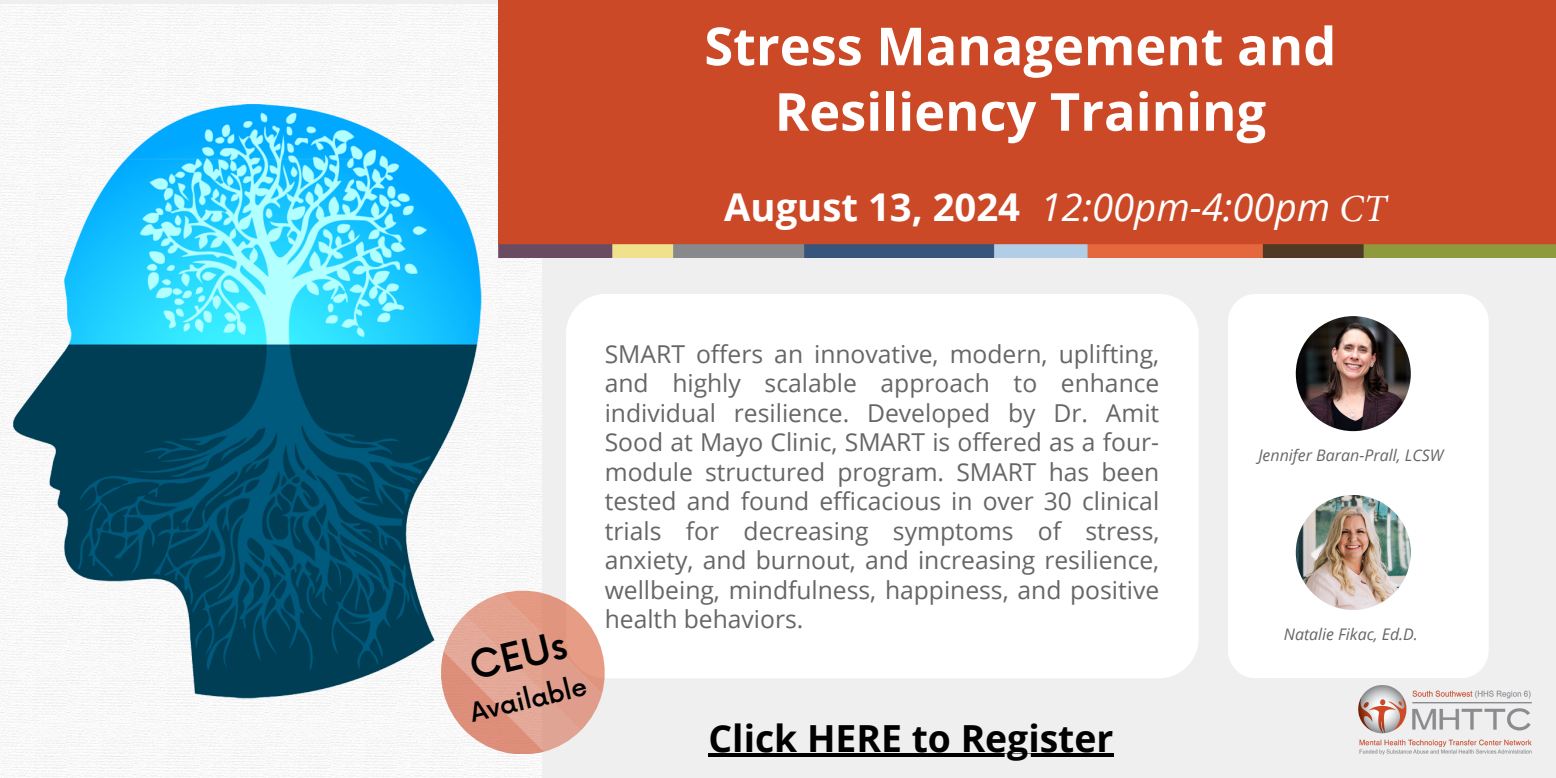
<style>
.page{position:relative;width:1556px;height:778px;background:#fff}
.page>*{position:absolute;margin:0;border:0;box-sizing:border-box;transform-origin:0 0}
.t1{font:700 52.41px/65.5px "Open Sans";color:#fff;text-align:center}
.t2{font:500 38.34px "Now";color:#000}
.t3{font:italic 38.31px "Open Sans";color:#fff}
.t4{font:700 37.29px "Open Sans";color:#000}
.t5{font:500 25.56px "Now";color:#000}
.t6{font:24.66px/29.5px "Open Sans";color:#666;text-align:justify}
.t7{font:italic 15.96px "Open Sans";color:#666}
.s1{font-weight:700;font-style:normal}
.s2{font-family:"Minion Pro"}
</style>
<div class="page">
<div style="left:0;top:0;width:1555px;height:778px;background:#efefef"></div>
<img style="left:1px;top:5px;width:540px;height:773px">
<div style="left:498px;top:0;width:1057px;height:245px;background:#cc4927"></div>
<img style="left:499px;top:245px;width:1056px;height:12px">
<div style="left:566px;top:294px;width:632px;height:384px;background:#fff"></div>
<div style="left:1228px;top:294px;width:260px;height:384px;background:#fff"></div>
<img style="left:1358px;top:686px;width:172px;height:68px">
<img style="left:1295px;top:316px;width:115px;height:115px;border-radius:50%">
<svg style="left:441px;top:590px;width:163px;height:163px"></svg>
<img style="left:1295px;top:495px;width:115px;height:115px;border-radius:50%">
<img style="left:0;top:81px;width:499px;height:661px">
<hr style="left:708px;top:753px;width:405px;height:4px;background:#000">
<h1 class="t1" style="left:704px;top:12px;width:633px">Stress Management and<br>Resiliency Training</h1>
<h3 class="t3" style="left:724px;top:180px;width:664px"><span class="s1">August 13, 2024</span> 12:00pm-4:00pm <span class="s2">CT</span></h3>
<h5 class="t2" style="left:465px;top:647px;width:100px;rotate:-14deg">CEUs</h5>
<p class="t5" style="left:467px;top:700px;width:121px;rotate:-14deg">Available</p>
<p class="t6" style="left:604px;top:338px;width:556px">SMART offers an innovative, modern, uplifting, and highly scalable approach to enhance individual resilience. Developed by Dr. Amit Sood at Mayo Clinic, SMART is offered as a four&shy;module structured program. SMART has been tested and found efficacious in over 30 clinical trials for decreasing symptoms of stress, anxiety, and burnout, and increasing resilience, wellbeing, mindfulness, happiness, and positive health behaviors.</p>
<p class="t4" style="left:708px;top:711px;width:406px">Click HERE to Register</p>
<p class="t7" style="left:1258px;top:444px;width:186px">Jennifer Baran-Prall, LCSW</p>
<p class="t7" style="left:1283px;top:623px;width:136px">Natalie Fikac, Ed.D.</p>
</div>
